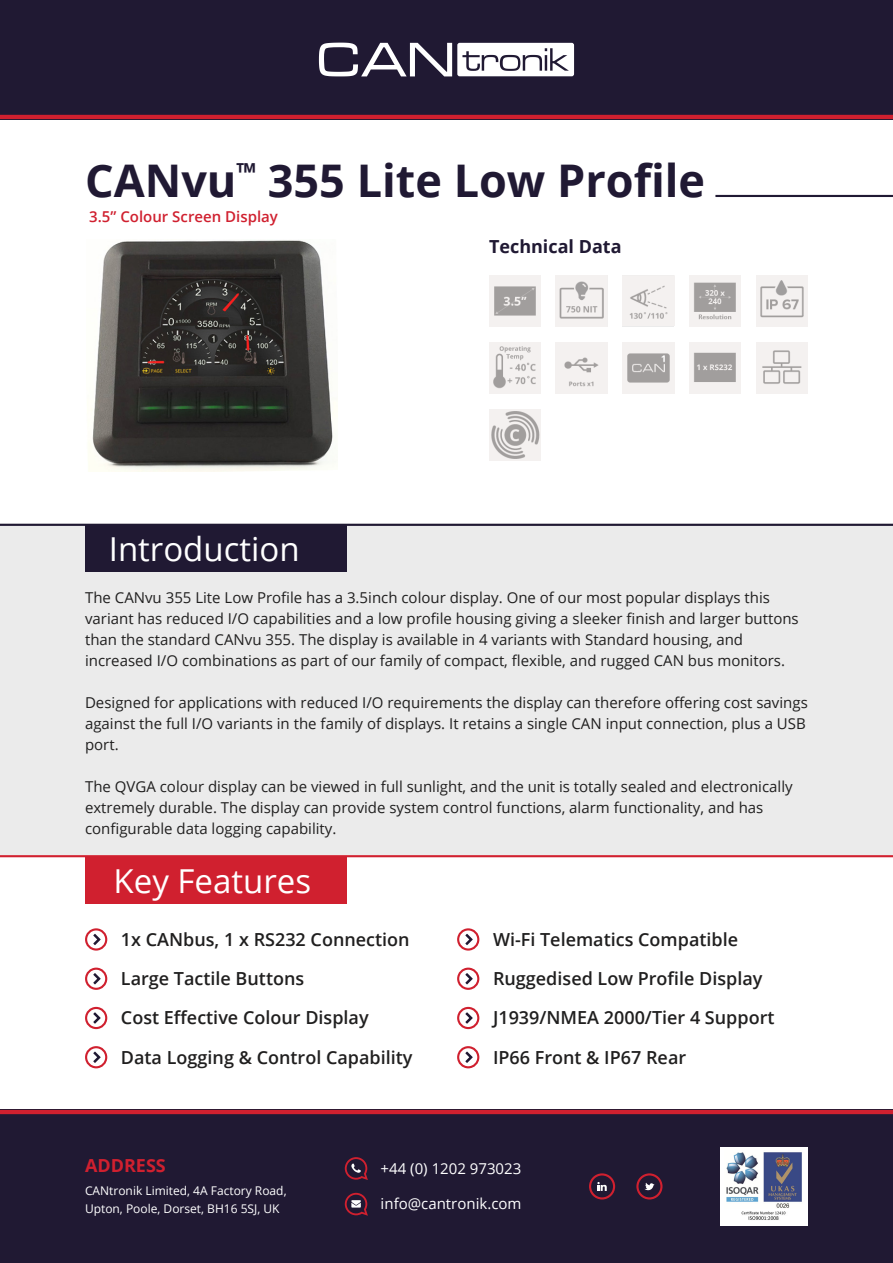
<style>
.page{position:relative;width:893px;height:1263px;background:#fff}
.page>*{position:absolute;margin:0;border:0;box-sizing:border-box;transform-origin:0 0}
.t1{font:700 45px "Open Sans";color:#201933}
.t2{font:33px "Open Sans";color:#fff}
.t3{font:600 18px "Open Sans";color:#201f1f}
.t4{font:700 18px "Open Sans";color:#201933}
.t5{font:700 18px "Open Sans";color:#d0202f}
.t6{font:15px/21px "Open Sans";color:#201f1f}
.t7{font:15px "Open Sans";color:#fff}
.t8{font:600 15px "Open Sans";color:#d0202f}
.t9{font:12px/18px "Open Sans";color:#fff}
</style>
<div class="page">
<div style="left:0;top:524px;width:893px;height:331px;background:#ebebeb"></div>
<div style="left:0;top:0;width:893px;height:119px;background:#201933"></div>
<svg style="left:319px;top:43px;width:255px;height:33px"></svg>
<hr style="left:0;top:115px;width:893px;height:4px;background:#d0202f">
<hr style="left:715px;top:195px;width:178px;height:2px;background:#201933">
<div style="left:85px;top:525px;width:262px;height:47px;background:#201933"></div>
<hr style="left:0;top:524px;width:893px;height:2px;background:#201933">
<hr style="left:0;top:855px;width:893px;height:2px;background:#d0202f">
<div style="left:85px;top:856px;width:262px;height:47px;background:#d0202f"></div>
<img style="left:489px;top:275px;width:51px;height:51px">
<img style="left:556px;top:275px;width:51px;height:51px">
<img style="left:623px;top:275px;width:51px;height:51px">
<img style="left:757px;top:275px;width:51px;height:51px">
<img style="left:556px;top:342px;width:51px;height:51px">
<img style="left:623px;top:342px;width:51px;height:51px">
<img style="left:690px;top:342px;width:51px;height:51px">
<img style="left:757px;top:342px;width:51px;height:51px">
<img style="left:489px;top:409px;width:51px;height:51px">
<div style="left:0;top:1110px;width:893px;height:153px;background:#201933"></div>
<hr style="left:0;top:1110px;width:893px;height:4px;background:#d0202f">
<svg style="left:644px;top:1183px;width:10px;height:7px"></svg>
<div style="left:636px;top:1173px;width:26px;height:26px;border:2px solid #d0202f;border-radius:50%"></div>
<svg style="left:597px;top:1182px;width:10px;height:9px"></svg>
<div style="left:589px;top:1173px;width:26px;height:26px;border:2px solid #d0202f;border-radius:50%"></div>
<svg style="left:345px;top:1157px;width:23px;height:23px"></svg>
<svg style="left:345px;top:1193px;width:23px;height:23px"></svg>
<div style="left:721px;top:1147px;width:87px;height:79px;background:#fff"></div>
<img style="left:726px;top:1152px;width:76px;height:68px">
<div style="left:85px;top:928px;width:22px;height:22px;border:2px solid #d0202f;border-radius:50%"></div>
<svg style="left:93px;top:934px;width:8px;height:11px"></svg>
<div style="left:457px;top:928px;width:22px;height:22px;border:2px solid #d0202f;border-radius:50%"></div>
<svg style="left:465px;top:934px;width:8px;height:11px"></svg>
<div style="left:85px;top:967px;width:22px;height:23px;border:2px solid #d0202f;border-radius:50%"></div>
<svg style="left:93px;top:973px;width:8px;height:11px"></svg>
<div style="left:457px;top:967px;width:22px;height:23px;border:2px solid #d0202f;border-radius:50%"></div>
<svg style="left:465px;top:973px;width:8px;height:11px"></svg>
<div style="left:85px;top:1007px;width:22px;height:22px;border:2px solid #d0202f;border-radius:50%"></div>
<svg style="left:93px;top:1012px;width:8px;height:12px"></svg>
<div style="left:457px;top:1007px;width:22px;height:22px;border:2px solid #d0202f;border-radius:50%"></div>
<svg style="left:465px;top:1012px;width:8px;height:12px"></svg>
<div style="left:85px;top:1046px;width:22px;height:22px;border:2px solid #d0202f;border-radius:50%"></div>
<svg style="left:93px;top:1051px;width:8px;height:12px"></svg>
<div style="left:457px;top:1046px;width:22px;height:22px;border:2px solid #d0202f;border-radius:50%"></div>
<svg style="left:465px;top:1051px;width:8px;height:12px"></svg>
<img style="left:88px;top:240px;width:246px;height:232px">
<img style="left:690px;top:275px;width:51px;height:51px">
<img style="left:489px;top:342px;width:51px;height:51px">
<p class="t1" style="left:85px;top:149px;width:622px">CANvu<sup>™</sup> 355 Lite Low Profile</p>
<p class="t8" style="left:89px;top:206px;width:190px">3.5” Colour Screen Display</p>
<p class="t2" style="left:109px;top:527px;width:192px">Introduction</p>
<p class="t4" style="left:489px;top:234px;width:134px">Technical Data</p>
<p class="t6" style="left:85px;top:587px;width:715px">The CANvu 355 Lite Low Profile has a 3.5inch colour display. One of our most popular displays this variant has reduced I/O capabilities and a low profile housing giving a sleeker finish and larger buttons than the standard CANvu 355. The display is available in 4 variants with Standard housing, and increased I/O combinations as part of our family of compact, flexible, and rugged CAN bus monitors.</p>
<p class="t6" style="left:85px;top:692px;width:724px">Designed for applications with reduced I/O requirements the display can therefore offering cost savings against the full I/O variants in the family of displays. It retains a single CAN input connection, plus a USB port.</p>
<p class="t6" style="left:85px;top:776px;width:709px">The QVGA colour display can be viewed in full sunlight, and the unit is totally sealed and electronically extremely durable. The display can provide system control functions, alarm functionality, and has configurable data logging capability.</p>
<p class="t2" style="left:114px;top:858px;width:199px">Key Features</p>
<p class="t3" style="left:121px;top:927px;width:290px">1x CANbus, 1 x RS232 Connection</p>
<p class="t3" style="left:493px;top:927px;width:247px">Wi-Fi Telematics Compatible</p>
<p class="t3" style="left:121px;top:966px;width:185px">Large Tactile Buttons</p>
<p class="t3" style="left:493px;top:966px;width:271px">Ruggedised Low Profile Display</p>
<p class="t3" style="left:121px;top:1005px;width:249px">Cost Effective Colour Display</p>
<p class="t3" style="left:493px;top:1005px;width:283px">J1939/NMEA 2000/Tier 4 Support</p>
<p class="t3" style="left:121px;top:1045px;width:293px">Data Logging &amp; Control Capability</p>
<p class="t3" style="left:493px;top:1045px;width:195px">IP66 Front &amp; IP67 Rear</p>
<p class="t5" style="left:85px;top:1153px;width:82px">ADDRESS</p>
<p class="t7" style="left:381px;top:1158px;width:142px">+44 (0) 1202 973023</p>
<p class="t7" style="left:381px;top:1193px;width:142px">info@cantronik.com</p>
<p class="t9" style="left:85px;top:1181px;width:203px">CANtronik Limited, 4A Factory Road,<br>Upton, Poole, Dorset, BH16 5SJ, UK</p>
</div>
